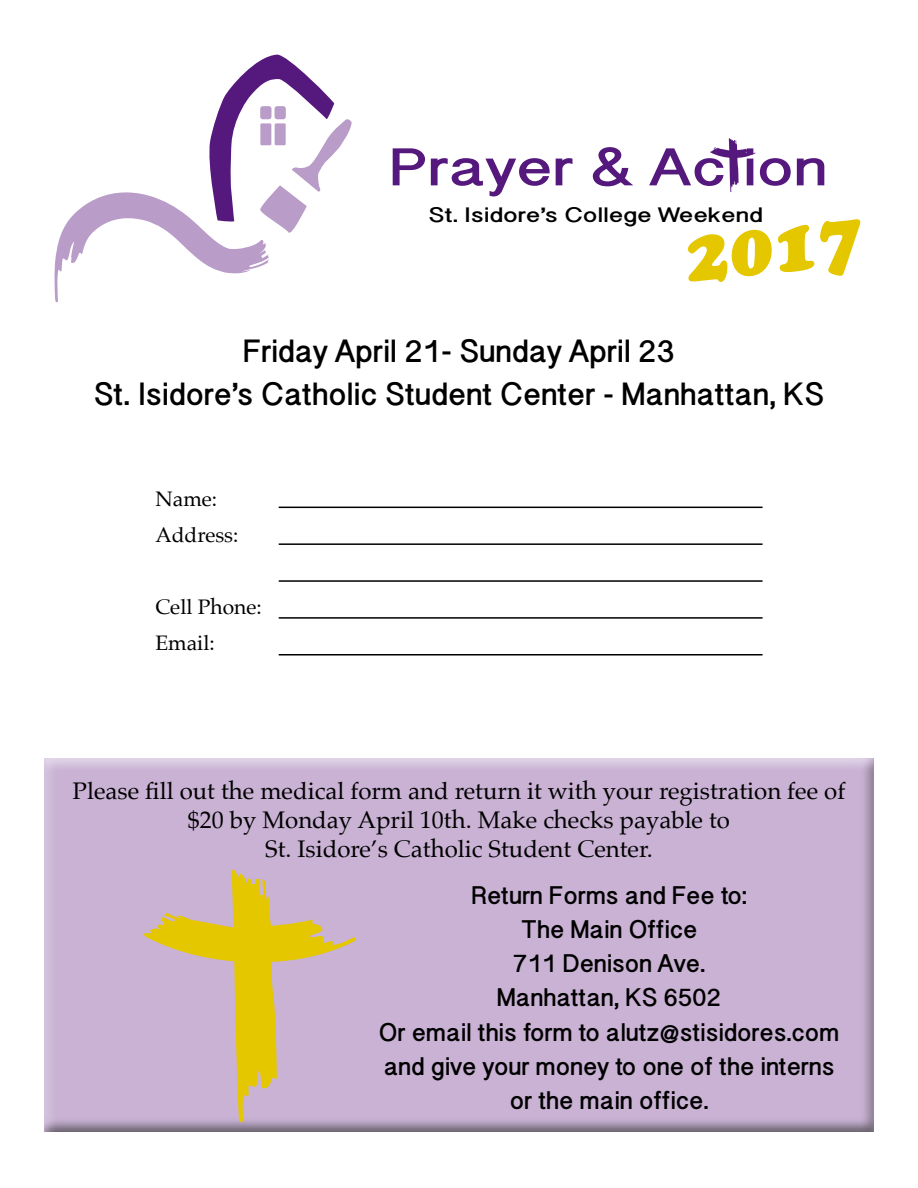
<style>
.page{position:relative;width:918px;height:1188px;background:#fff}
.page>*{position:absolute;margin:0;border:0;box-sizing:border-box;transform-origin:0 0}
.t1{font:italic 75px "Cooper Black Std";color:#e5c700}
.t2{font:700 59.25px "Oriya Sangam MN";color:#55187d;scale:1.25 1}
.t3{font:700 36px/43.2px "Oriya Sangam MN";color:#000;text-align:center}
.t4{font:700 28.5px/34.2px "Oriya Sangam MN";color:#000;text-align:center}
.t5{font:24px/28.8px "Palatino";color:#000;text-align:center}
.t6{font:700 23.4px "Oriya Sangam MN";color:#000;scale:1.25 1}
.t7{font:21px/36px "Palatino";color:#000}
</style>
<div class="page">
<div style="left:34px;top:752px;width:852px;height:381px;background:#000;opacity:.75"></div>
<svg style="left:54px;top:54px;width:298px;height:249px"></svg>
<div style="left:275px;top:123px;width:11px;height:22px;background:#b99cc8"></div>
<div style="left:260px;top:123px;width:11px;height:22px;background:#b99cc8"></div>
<div style="left:275px;top:106px;width:11px;height:13px;background:#b99cc8;border-radius:3px"></div>
<div style="left:260px;top:106px;width:11px;height:13px;background:#b99cc8;border-radius:3px"></div>
<svg style="left:710px;top:138px;width:46px;height:55px"></svg>
<svg style="left:139px;top:865px;width:218px;height:259px"></svg>
<hr style="left:279px;top:507px;width:484px;height:1px;background:#000">
<hr style="left:279px;top:543px;width:484px;height:2px;background:#000">
<hr style="left:279px;top:580px;width:484px;height:2px;background:#000">
<hr style="left:279px;top:617px;width:484px;height:2px;background:#000">
<hr style="left:279px;top:654px;width:484px;height:2px;background:#000">
<h2 class="t2" style="left:390px;top:130px;width:352px">Prayer &amp; Ac ion</h2>
<p class="t6" style="left:429px;top:200px;width:269px">St. Isidore’s College Weekend</p>
<h1 class="t1" style="left:678px;top:210px;width:178px;rotate:-6deg">2017</h1>
<p class="t3" style="left:94px;top:328px;width:732px">Friday April 21- Sunday April 23<br>St. Isidore’s Catholic Student Center - Manhattan, KS</p>
<p class="t7" style="left:155px;top:480px;width:85px">Name:<br>Address:</p>
<p class="t7" style="left:155px;top:588px;width:108px">Cell Phone:<br>Email:</p>
<p class="t5" style="left:73px;top:776px;width:774px">Please fill out the medical form and return it with your registration fee of $20 by Monday April 10th. Make checks payable to<br>St. Isidore’s Catholic Student Center.</p>
<p class="t4" style="left:379px;top:877px;width:462px">Return Forms and Fee to:<br>The Main Office<br>711 Denison Ave.<br>Manhattan, KS 6502<br>Or email this form to alutz@stisidores.com and give your money to one of the interns or the main office.</p>
</div>
